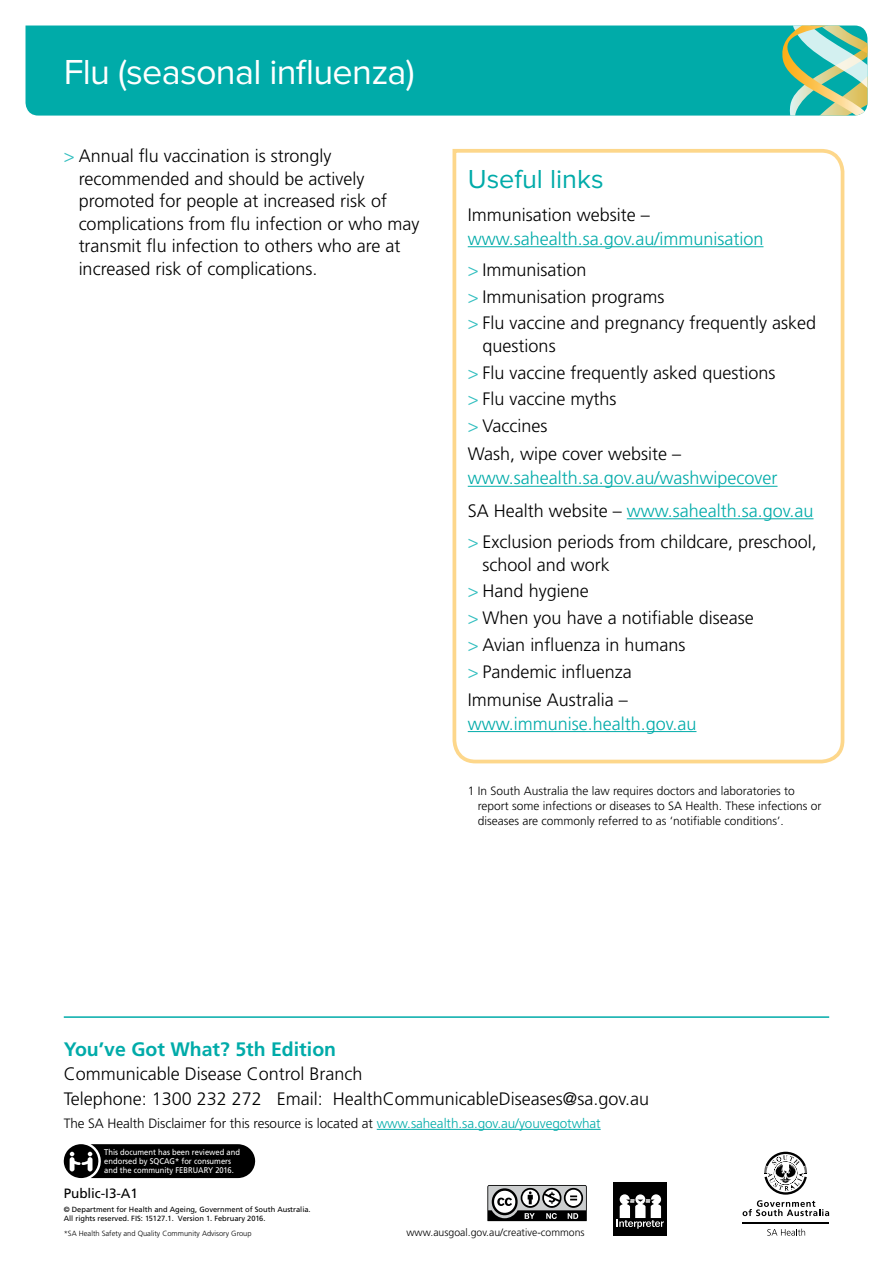
<style>
.page{position:relative;width:893px;height:1263px;background:#fff}
.page>*{position:absolute;margin:0;border:0;box-sizing:border-box;transform-origin:0 0}
.Disease_Heading_Cont{font:36px "Proxima Nova";letter-spacing:-.02em;color:#fff}
.Subhead_1{font:27px "Proxima Nova";color:#00aba9}
.t1{font:700 19.5px "Frutiger";color:#00aba9}
.t2{font:300 18px/22.5px "Frutiger";color:#000}
.Body_Copy{font:300 18px/24px "Frutiger";color:#00aba9}
.t3{font:300 13.5px "Frutiger";letter-spacing:-.005em;color:#000}
.t4{font:13.5px "Frutiger";letter-spacing:-.005em;color:#000}
.Reference{font:300 12px/15px "Frutiger";color:#000}
.t5{font:300 10.5px "Frutiger";color:#000}
.t6{font:8.25px/9px "Frutiger";color:#fff;scale:.92 1}
.t7{font:7.5px/9px "Frutiger";color:#000}
.t8{font:300 7.5px "Frutiger";color:#000}
.s1{color:#31bebf}
.s2{color:#000}
.s3{color:#00aba9}
</style>
<div class="page">
<div style="left:26px;top:26px;width:754px;height:90px;background:#00aba9"></div>
<svg style="left:780px;top:26px;width:87px;height:90px;background:#7bc3a3"></svg>
<svg style="left:63px;top:1144px;width:192px;height:34px;background:#171717"></svg>
<svg style="left:767px;top:1228px;width:38px;height:8px"></svg>
<hr style="left:742px;top:1222px;width:87px;height:1px;background:#000">
<svg style="left:743px;top:1152px;width:86px;height:64px"></svg>
<hr style="left:64px;top:1016px;width:765px;height:2px;background:#00aba9">
<svg style="left:487px;top:1185px;width:100px;height:36px"></svg>
<div style="left:614px;top:1182px;width:53px;height:54px;background:#000"></div>
<svg style="left:617px;top:1194px;width:47px;height:35px"></svg>
<hr style="left:377px;top:1129px;width:224px;height:1px;background:#00aba9">
<svg style="left:452px;top:149px;width:393px;height:615px"></svg>
<hr style="left:468px;top:246px;width:295px;height:1px;background:#00aba9">
<hr style="left:468px;top:486px;width:309px;height:1px;background:#00aba9">
<hr style="left:627px;top:518px;width:186px;height:1px;background:#00aba9">
<hr style="left:468px;top:731px;width:228px;height:1px;background:#00aba9">
<p class="Disease_Heading_Cont" style="left:64px;top:52px;width:353px">Flu (seasonal influenza)</p>
<p class="t2" style="left:79px;top:145px;width:342px;text-indent:-15px"><span class="s1">&gt;</span> Annual flu vaccination is strongly recommended and should be actively promoted for people at increased risk of complications from flu infection or who may transmit flu infection to others who are at increased risk of complications.</p>
<p class="Subhead_1" style="left:468px;top:164px;width:137px">Useful links</p>
<p class="Body_Copy" style="left:468px;top:203px;width:297px"><span class="s2">Immunisation website – </span>www.sahealth.sa.gov.au/immunisation</p>
<p class="t2" style="left:468px;top:259px;width:120px"><span class="s1">&gt;</span> Immunisation</p>
<p class="t2" style="left:468px;top:285px;width:198px"><span class="s1">&gt;</span> Immunisation programs</p>
<p class="t2" style="left:483px;top:312px;width:335px;text-indent:-15px"><span class="s1">&gt;</span> Flu vaccine and pregnancy frequently asked questions</p>
<p class="t2" style="left:468px;top:361px;width:309px"><span class="s1">&gt;</span> Flu vaccine frequently asked questions</p>
<p class="t2" style="left:468px;top:388px;width:150px"><span class="s1">&gt;</span> Flu vaccine myths</p>
<p class="t2" style="left:468px;top:415px;width:81px"><span class="s1">&gt;</span> Vaccines</p>
<p class="Body_Copy" style="left:468px;top:442px;width:311px"><span class="s2">Wash, wipe cover website – </span>www.sahealth.sa.gov.au/washwipecover</p>
<p class="Body_Copy" style="left:468px;top:499px;width:347px"><span class="s2">SA Health website –</span> www.sahealth.sa.gov.au</p>
<p class="t2" style="left:483px;top:531px;width:336px;text-indent:-15px"><span class="s1">&gt;</span> Exclusion periods from childcare, preschool, school and work</p>
<p class="t2" style="left:468px;top:580px;width:122px"><span class="s1">&gt;</span> Hand hygiene</p>
<p class="t2" style="left:468px;top:607px;width:287px"><span class="s1">&gt;</span> When you have a notifiable disease</p>
<p class="t2" style="left:468px;top:633px;width:219px"><span class="s1">&gt;</span> Avian influenza in humans</p>
<p class="t2" style="left:468px;top:660px;width:165px"><span class="s1">&gt;</span> Pandemic influenza</p>
<p class="Body_Copy" style="left:468px;top:688px;width:230px"><span class="s2">Immunise Australia – </span>www.immunise.health.gov.au</p>
<p class="Reference" style="left:478px;top:783px;width:345px;text-indent:-10px">1 In South Australia the law requires doctors and laboratories to report some infections or diseases to SA Health. These infections or diseases are commonly referred to as ‘notifiable conditions’.</p>
<p class="t1" style="left:64px;top:1038px;width:274px">You’ve Got What? 5th Edition</p>
<p class="t2" style="left:64px;top:1062px;width:587px;line-height:24px">Communicable Disease Control Branch<br>Telephone: 1300 232 272 Email: HealthCommunicableDiseases@sa.gov.au</p>
<p class="t3" style="left:64px;top:1116px;width:538px">The SA Health Disclaimer for this resource is located at <span class="s3">www.sahealth.sa.gov.au/youvegotwhat</span></p>
<p class="t6" style="left:104px;top:1148px;width:149px">This document has been reviewed and endorsed by SQCAG* for consumers and the community FEBRUARY 2016.</p>
<p class="t4" style="left:64px;top:1186px;width:76px">Public-I3-A1</p>
<p class="t7" style="left:64px;top:1204px;width:248px">© Department for Health and Ageing, Government of South Australia.<br>All rights reserved. FIS: 15127.1. Version 1. February 2016.</p>
<p class="t8" style="left:64px;top:1229px;width:189px">*SA Health Safety and Quality Community Advisory Group</p>
<p class="t5" style="left:406px;top:1226px;width:180px">www.ausgoal.gov.au/creative-commons</p>
</div>
